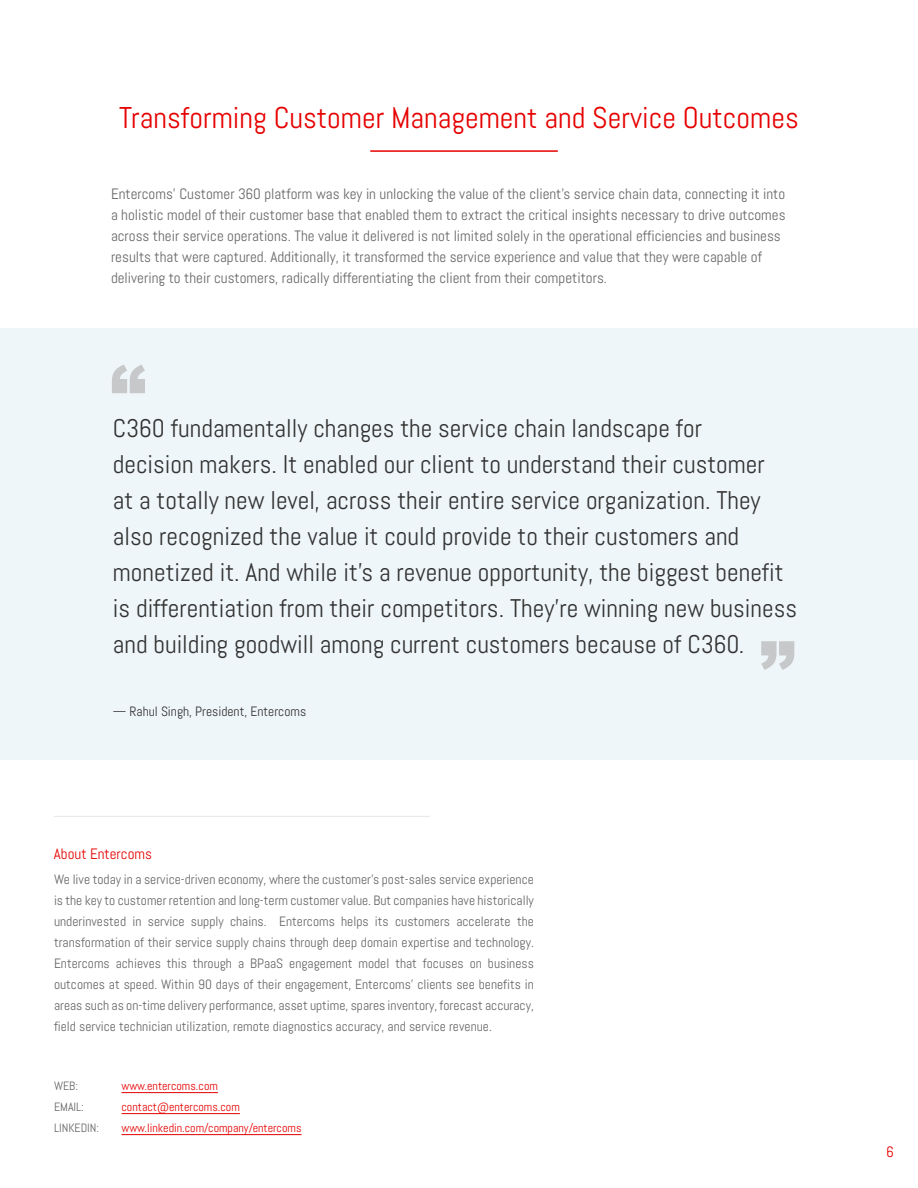
<style>
.page{position:relative;width:918px;height:1188px;background:#fff}
.page>*{position:absolute;margin:0;border:0;box-sizing:border-box;transform-origin:0 0}
.t1{font:900 72px "Arial";color:#c7c8ca}
.t2{font:30px "Abel";color:#e60000}
.t3{font:25.5px/36px "Abel";color:#333}
.t4{font:15px/21px "Abel";color:#666}
.t5{font:15px "Abel";color:#e60000}
.t6{font:13.5px/21px "Abel";color:#666;text-align:justify}
.t7{font:13.5px "Abel";color:#333}
.t8{font:12px "Abel";color:#e60000}
.t9{font:12px "Abel";color:#666}
</style>
<div class="page">
<hr style="left:122px;top:1092px;width:96px;height:1px;background:#e60000">
<hr style="left:122px;top:1113px;width:118px;height:1px;background:#e60000">
<hr style="left:122px;top:1134px;width:180px;height:1px;background:#e60000">
<hr style="left:54px;top:816px;width:376px;height:1px;background:#e6e7e8">
<div style="left:0;top:328px;width:918px;height:432px;background:#eff6f9"></div>
<hr style="left:370px;top:150px;width:188px;height:2px;background:#e60000">
<h2 class="t2" style="left:119px;top:99px;width:681px">Transforming Customer Management and Service Outcomes</h2>
<p class="t4" style="left:111px;top:184px;width:676px">Entercoms’ Customer 360 platform was key in unlocking the value of the client’s service chain data, connecting it into a holistic model of their customer base that enabled them to extract the critical insights necessary to drive outcomes across their service operations. The value it delivered is not limited solely in the operational efficiencies and business results that were captured. Additionally, it transformed the service experience and value that they were capable of delivering to their customers, radically differentiating the client from their competitors.</p>
<h1 class="t1" style="left:110px;top:339px;width:37px">“</h1>
<p class="t3" style="left:113px;top:410px;width:686px">C360 fundamentally changes the service chain landscape for<br>decision makers. It enabled our client to understand their customer<br>at a totally new level, across their entire service organization. They also recognized the value it could provide to their customers and monetized it. And while it’s a revenue opportunity, the biggest benefit is differentiation from their competitors. They’re winning new business and building goodwill among current customers because of C360.</p>
<h1 class="t1" style="left:759px;top:616px;width:37px">”</h1>
<p class="t7" style="left:113px;top:703px;width:195px">— Rahul Singh, President, Entercoms</p>
<p class="t5" style="left:54px;top:844px;width:100px">About Entercoms</p>
<p class="t6" style="left:54px;top:869px;width:481px">We live today in a service-driven economy, where the customer’s post-sales service experience is the key to customer retention and long-term customer value. But companies have historically underinvested in service supply chains. Entercoms helps its customers accelerate the transformation of their service supply chains through deep domain expertise and technology.<br>Entercoms achieves this through a BPaaS engagement model that focuses on business outcomes at speed. Within 90 days of their engagement, Entercoms’ clients see benefits in areas such as on-time delivery performance, asset uptime, spares inventory, forecast accuracy, field service technician utilization, remote diagnostics accuracy, and service revenue.</p>
<p class="t9" style="left:54px;top:1079px;width:25px">WEB:</p>
<p class="t8" style="left:122px;top:1079px;width:98px">www.entercoms.com</p>
<p class="t9" style="left:54px;top:1100px;width:31px">EMAIL:</p>
<p class="t8" style="left:122px;top:1100px;width:120px">contact@entercoms.com</p>
<p class="t9" style="left:54px;top:1121px;width:47px">LINKEDIN:</p>
<p class="t8" style="left:122px;top:1121px;width:182px">www.linkedin.com/company/entercoms</p>
<p class="t5" style="left:886px;top:1142px;width:9px">6</p>
</div>
